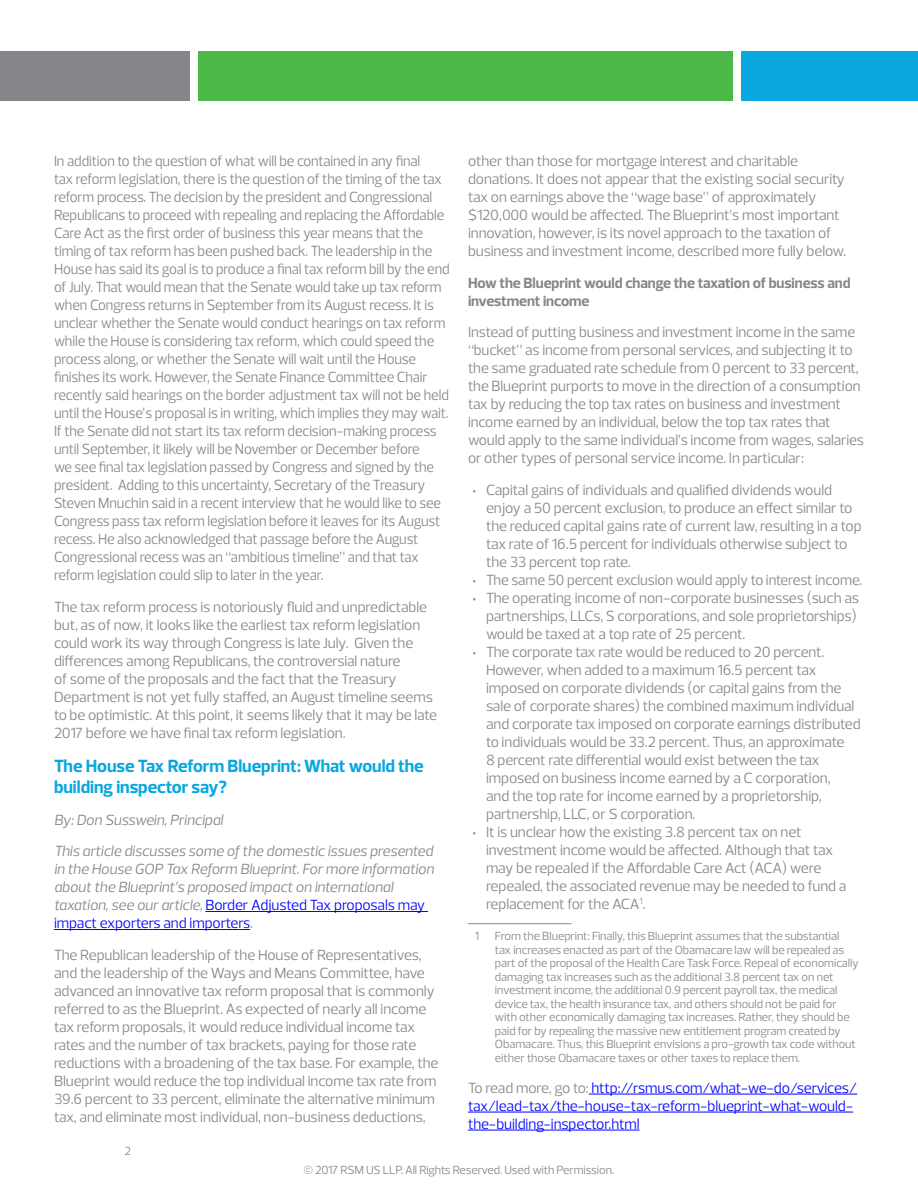
<style>
.page{position:relative;width:918px;height:1188px;background:#fff}
.page>*{position:absolute;margin:0;border:0;box-sizing:border-box;transform-origin:0 0}
.t1{font:700 18px/21px "Prelo";letter-spacing:-.005em;color:#08a7e0}
.t2{font:15px/18px "Prelo";letter-spacing:-.005em;color:#848689}
.t3{font:15px/18px "Prelo";letter-spacing:-.005em;color:#848689;scale:.95 1}
.t4{font:italic 15px/18px "Prelo";letter-spacing:-.005em;color:#848689}
.t5{font:15px/18px "Prelo";letter-spacing:-.01em;color:#00f}
.t6{font:700 15px/18px "Prelo";letter-spacing:-.005em;color:#848689}
.t7{font:15px "Prelo";letter-spacing:-.025em;color:#848689}
.t8{font:12px/13.5px "Prelo";letter-spacing:-.01em;color:#848689}
.s1{font-style:normal;color:#00f}
.s2{font-style:normal}
.s3{font-weight:700}
.s4{color:#848689}
</style>
<div class="page">
<hr style="left:205px;top:911px;width:223px;height:1px;background:#00f">
<hr style="left:54px;top:929px;width:196px;height:1px;background:#00f">
<div style="left:741px;top:51px;width:177px;height:50px;background:#08a7e0"></div>
<div style="left:198px;top:51px;width:534px;height:50px;background:#4cb848"></div>
<div style="left:0;top:51px;width:189px;height:50px;background:#848689"></div>
<hr style="left:589px;top:1094px;width:268px;height:1px;background:#00f">
<hr style="left:468px;top:1112px;width:385px;height:1px;background:#00f">
<hr style="left:468px;top:1130px;width:172px;height:1px;background:#00f">
<hr style="left:468px;top:923px;width:103px;height:1px;background:#848689">
<p class="t3" style="left:54px;top:152px;width:418px">In addition to the question of what will be contained in any final<br>tax reform legislation, there is the question of the timing of the tax reform process. The decision by the president and Congressional Republicans to proceed with repealing and replacing the Affordable Care Act as the first order of business this year means that the timing of tax reform has been pushed back. The leadership in the House has said its goal is to produce a final tax reform bill by the end of July. That would mean that the Senate would take up tax reform when Congress returns in September from its August recess. It is unclear whether the Senate would conduct hearings on tax reform while the House is considering tax reform, which could speed the process along, or whether the Senate will wait until the House finishes its work. However, the Senate Finance Committee Chair recently said hearings on the border adjustment tax will not be held until the House’s proposal is in writing, which implies they may wait.<br>If the Senate did not start its tax reform decision-making process until September, it likely will be November or December before<br>we see final tax legislation passed by Congress and signed by the president. Adding to this uncertainty, Secretary of the Treasury Steven Mnuchin said in a recent interview that he would like to see Congress pass tax reform legislation before it leaves for its August recess. He also acknowledged that passage before the August Congressional recess was an “ambitious timeline” and that tax reform legislation could slip to later in the year.</p>
<p class="t2" style="left:54px;top:597px;width:385px">The tax reform process is notoriously fluid and unpredictable but, as of now, it looks like the earliest tax reform legislation could work its way through Congress is late July. Given the differences among Republicans, the controversial nature<br>of some of the proposals and the fact that the Treasury Department is not yet fully staffed, an August timeline seems to be optimistic. At this point, it seems likely that it may be late 2017 before we have final tax reform legislation.</p>
<p class="t1" style="left:54px;top:755px;width:371px">The House Tax Reform Blueprint: What would the building inspector say?</p>
<p class="t4" style="left:54px;top:804px;width:381px;line-height:31.5px">By: Don Susswein, Principal<br>This article discusses some of the domestic issues presented</p>
<p class="t4" style="left:54px;top:860px;width:381px">in the House GOP Tax Reform Blueprint. For more information about the Blueprint’s proposed impact on international taxation, see our article, <span class="s1">Border Adjusted Tax proposals may impact exporters and importers</span><span class="s2">.</span></p>
<p class="t2" style="left:54px;top:945px;width:386px">The Republican leadership of the House of Representatives, and the leadership of the Ways and Means Committee, have advanced an innovative tax reform proposal that is commonly referred to as the Blueprint. As expected of nearly all income tax reform proposals, it would reduce individual income tax rates and the number of tax brackets, paying for those rate reductions with a broadening of the tax base. For example, the Blueprint would reduce the top individual income tax rate from 39.6 percent to 33 percent, eliminate the alternative minimum tax, and eliminate most individual, non-business deductions,</p>
<p class="t8" style="left:125px;top:1144px;width:8px">2</p>
<p class="t2" style="left:468px;top:152px;width:380px">other than those for mortgage interest and charitable donations. It does not appear that the existing social security tax on earnings above the “wage base” of approximately $120,000 would be affected. The Blueprint’s most important innovation, however, is its novel approach to the taxation of business and investment income, described more fully below.</p>
<p class="t6" style="left:468px;top:273px;width:384px">How the Blueprint would change the taxation of business and investment income</p>
<p class="t2" style="left:468px;top:323px;width:398px">Instead of putting business and investment income in the same “bucket” as income from personal services, and subjecting it to the same graduated rate schedule from 0 percent to 33 percent, the Blueprint purports to move in the direction of a consumption tax by reducing the top tax rates on business and investment income earned by an individual, below the top tax rates that would apply to the same individual’s income from wages, salaries or other types of personal service income. In particular:</p>
<p class="t2" style="left:472px;top:480px;width:361px"><span class="s3">·</span> Capital gains of individuals and qualified dividends would</p>
<p class="t2" style="left:486px;top:498px;width:368px">enjoy a 50 percent exclusion, to produce an effect similar to</p>
<p class="t2" style="left:486px;top:516px;width:377px">the reduced capital gains rate of current law, resulting in a top</p>
<p class="t2" style="left:486px;top:534px;width:363px">tax rate of 16.5 percent for individuals otherwise subject to</p>
<p class="t7" style="left:486px;top:553px;width:146px">the 33 percent top rate.</p>
<p class="t2" style="left:472px;top:570px;width:391px"><span class="s3">·</span> The same 50 percent exclusion would apply to interest income.</p>
<p class="t2" style="left:472px;top:588px;width:388px"><span class="s3">·</span> The operating income of non-corporate businesses (such as</p>
<p class="t2" style="left:486px;top:606px;width:372px">partnerships, LLCs, S corporations, and sole proprietorships)</p>
<p class="t7" style="left:486px;top:625px;width:261px">would be taxed at a top rate of 25 percent.</p>
<p class="t2" style="left:472px;top:642px;width:353px"><span class="s3">·</span> The corporate tax rate would be reduced to 20 percent.</p>
<p class="t2" style="left:486px;top:660px;width:332px">However, when added to a maximum 16.5 percent tax</p>
<p class="t2" style="left:486px;top:678px;width:357px">imposed on corporate dividends (or capital gains from the</p>
<p class="t2" style="left:486px;top:696px;width:370px">sale of corporate shares) the combined maximum individual</p>
<p class="t2" style="left:486px;top:714px;width:376px">and corporate tax imposed on corporate earnings distributed</p>
<p class="t2" style="left:486px;top:732px;width:360px">to individuals would be 33.2 percent. Thus, an approximate</p>
<p class="t2" style="left:486px;top:750px;width:335px">8 percent rate differential would exist between the tax</p>
<p class="t2" style="left:486px;top:768px;width:346px">imposed on business income earned by a C corporation,</p>
<p class="t2" style="left:486px;top:786px;width:337px">and the top rate for income earned by a proprietorship,</p>
<p class="t2" style="left:486px;top:804px;width:211px">partnership, LLC, or S corporation.</p>
<p class="t2" style="left:472px;top:822px;width:331px"><span class="s3">·</span> It is unclear how the existing 3.8 percent tax on net</p>
<p class="t2" style="left:486px;top:840px;width:349px">investment income would be affected. Although that tax</p>
<p class="t2" style="left:486px;top:858px;width:337px">may be repealed if the Affordable Care Act (ACA) were</p>
<p class="t2" style="left:486px;top:876px;width:362px">repealed, the associated revenue may be needed to fund a</p>
<p class="t2" style="left:486px;top:894px;width:161px">replacement for the ACA<sup>1</sup>.</p>
<p class="t8" style="left:475px;top:929px;width:6px">1</p>
<p class="t8" style="left:495px;top:929px;width:365px">From the Blueprint: Finally, this Blueprint assumes that the substantial<br>tax increases enacted as part of the Obamacare law will be repealed as part of the proposal of the Health Care Task Force. Repeal of economically damaging tax increases such as the additional 3.8 percent tax on net investment income, the additional 0.9 percent payroll tax, the medical device tax, the health insurance tax, and others should not be paid for with other economically damaging tax increases. Rather, they should be paid for by repealing the massive new entitlement program created by Obamacare. Thus, this Blueprint envisions a pro-growth tax code without either those Obamacare taxes or other taxes to replace them.</p>
<p class="t5" style="left:468px;top:1078px;width:391px"><span class="s4">To read more, go to:</span> http://rsmus.com/what-we-do/services/ tax/lead-tax/the-house-tax-reform-blueprint-what-would&shy;the-building-inspector.html</p>
<p class="t8" style="left:304px;top:1163px;width:312px">© 2017 RSM US LLP. All Rights Reserved. Used with Permission.</p>
</div>
